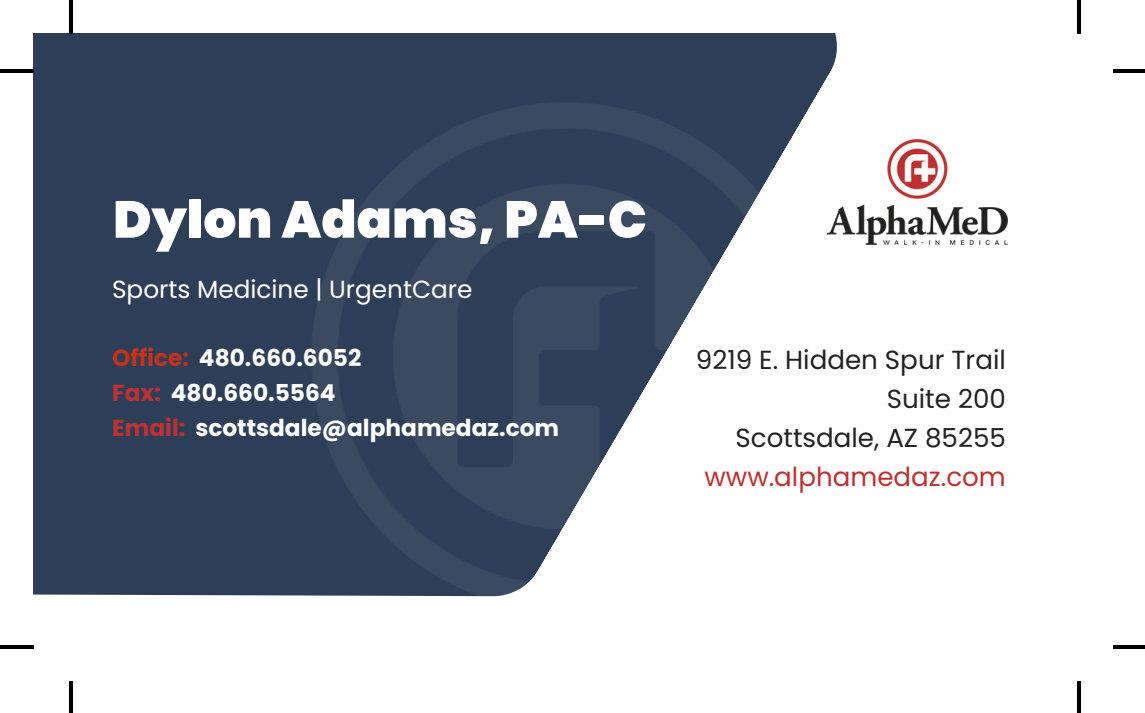
<style>
.page{position:relative;width:1145px;height:713px;background:#fff}
.page>*{position:absolute;margin:0;border:0;box-sizing:border-box;transform-origin:0 0}
.t1{font:900 52px "Poppins";color:#fff}
.t2{font:26px/39.2px "Poppins";color:#232223;text-align:right}
.t3{font:26px "Poppins";color:#be3132}
.t4{font:24.8px "Poppins";color:#fff}
.t5{font:700 23.2px/34.8px "Poppins";color:#fff}
.s1{color:#c2331a}
.s2{color:#be3132}
</style>
<div class="page">
<div style="left:33px;top:33px;width:804px;height:562px;background:#2d3f58"></div>
<img style="left:311px;top:101px;width:507px;height:496px">
<img style="left:827px;top:139px;width:180px;height:105px">
<hr style="left:69px;top:0;width:3px;height:33px;background:#000">
<hr style="left:0;top:69px;width:33px;height:3px;background:#000">
<hr style="left:1077px;top:0;width:3px;height:33px;background:#000">
<hr style="left:1113px;top:69px;width:31px;height:3px;background:#000">
<hr style="left:69px;top:681px;width:3px;height:31px;background:#000">
<hr style="left:0;top:645px;width:33px;height:3px;background:#000">
<hr style="left:1077px;top:681px;width:3px;height:31px;background:#000">
<hr style="left:1113px;top:645px;width:31px;height:3px;background:#000">
<h1 class="t1" style="left:113px;top:189px;width:535px">Dylon Adams, PA-C</h1>
<p class="t4" style="left:112px;top:275px;width:362px">Sports Medicine | UrgentCare</p>
<p class="t5" style="left:112px;top:340px;width:448px"><span class="s1">Office:</span> 480.660.6052<br><span class="s2">Fax:</span> 480.660.5564<br><span class="s2">Email:</span> scottsdale@alphamedaz.com</p>
<p class="t2" style="left:695px;top:340px;width:311px">9219 E. Hidden Spur Trail<br>Suite 200<br>Scottsdale, AZ 85255</p>
<p class="t3" style="left:704px;top:462px;width:303px">www.alphamedaz.com</p>
</div>
